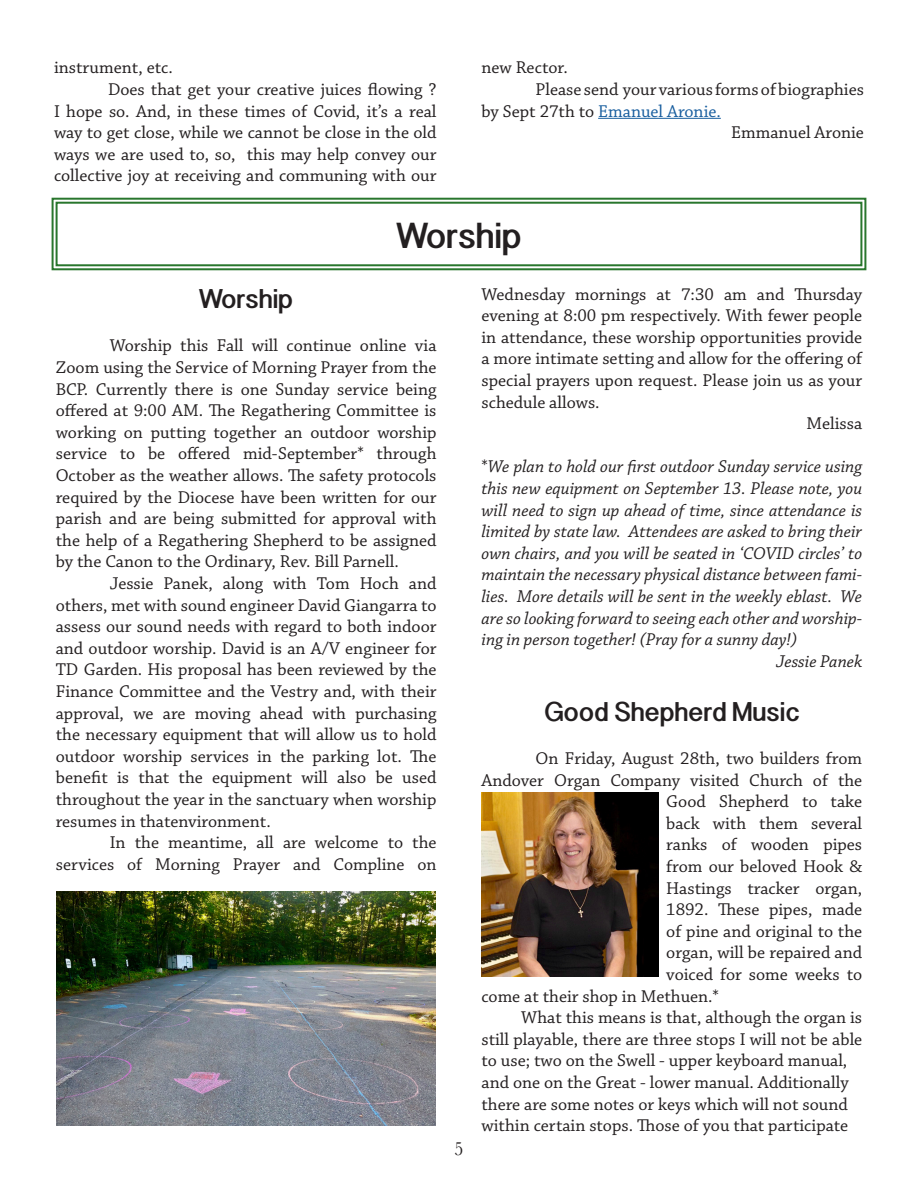
<style>
.page{position:relative;width:918px;height:1188px;background:#fff}
.page>*{position:absolute;margin:0;border:0;box-sizing:border-box;transform-origin:0 0}
.t1{font:700 36px "Devanagari Sangam MN";color:#231f20}
.t2{font:700 27px "Devanagari Sangam MN";color:#231f20}
.t3{font:19.8px "Baskerville";color:#231f20;scale:.91 1}
.t4{font:18px/21.6px "Chaparral Pro";color:#231f20;text-align:justify}
.t5{font:italic 18px/21.6px "Chaparral Pro";color:#231f20;text-align:justify}
.s1{color:#175d9e}
.s2{font-style:normal}
</style>
<div class="page">
<svg style="left:51px;top:197px;width:816px;height:74px"></svg>
<div style="left:56px;top:202px;width:806px;height:64px;border:2px solid #29762d"></div>
<img style="left:482px;top:792px;width:177px;height:185px">
<hr style="left:598px;top:118px;width:123px;height:1px;background:#175d9e">
<img style="left:57px;top:891px;width:379px;height:234px">
<p class="t4" style="left:54px;top:58px;width:121px">instrument, etc.</p>
<p class="t4" style="left:54px;top:79px;width:384px;text-indent:54px">Does that get your creative juices flowing ?<br>I hope so. And, in these times of Covid, it’s a real way to get close, while we cannot be close in the old ways we are used to, so, this may help convey our collective joy at receiving and communing with our</p>
<p class="t4" style="left:482px;top:58px;width:88px">new Rector.</p>
<p class="t4" style="left:482px;top:79px;width:384px;text-indent:54px">Please send your various forms of biographies by Sept 27th to <span class="s1">Emanuel Aronie.</span></p>
<p class="t4" style="left:731px;top:122px;width:134px">Emmanuel Aronie</p>
<p class="t1" style="left:396px;top:214px;width:127px">Worship</p>
<p class="t2" style="left:199px;top:283px;width:95px">Worship</p>
<p class="t4" style="left:56px;top:336px;width:382px;text-indent:54px">Worship this Fall will continue online via Zoom using the Service of Morning Prayer from the BCP. Currently there is one Sunday service being offered at 9:00 AM. The Regathering Committee is working on putting together an outdoor worship service to be offered mid-September* through October as the weather allows. The safety protocols required by the Diocese have been written for our parish and are being submitted for approval with the help of a Regathering Shepherd to be assigned by the Canon to the Ordinary, Rev. Bill Parnell.</p>
<p class="t4" style="left:56px;top:573px;width:382px;text-indent:54px">Jessie Panek, along with Tom Hoch and others, met with sound engineer David Giangarra to assess our sound needs with regard to both indoor and outdoor worship. David is an A/V engineer for TD Garden. His proposal has been reviewed by the Finance Committee and the Vestry and, with their approval, we are moving ahead with purchasing the necessary equipment that will allow us to hold outdoor worship services in the parking lot. The benefit is that the equipment will also be used throughout the year in the sanctuary when worship resumes in thatenvironment.</p>
<p class="t4" style="left:56px;top:832px;width:382px;text-align:right">In the meantime, all are welcome to the services of Morning Prayer and Compline on</p>
<p class="t3" style="left:454px;top:1136px;width:11px">5</p>
<p class="t4" style="left:482px;top:284px;width:382px">Wednesday mornings at 7:30 am and Thursday evening at 8:00 pm respectively. With fewer people in attendance, these worship opportunities provide a more intimate setting and allow for the offering of special prayers upon request. Please join us as your schedule allows.</p>
<p class="t4" style="left:807px;top:413px;width:57px">Melissa</p>
<p class="t5" style="left:482px;top:457px;width:382px"><span class="s2">*</span>We plan to hold our first outdoor Sunday service using this new equipment on September 13. Please note, you will need to sign up ahead of time, since attendance is limited by state law. Attendees are asked to bring their own chairs, and you will be seated in ‘COVID circles’ to maintain the necessary physical distance between fami&shy;lies. More details will be sent in the weekly eblast. We are so looking forward to seeing each other and worship&shy;ing in person together! (Pray for a sunny day!)</p>
<p class="t5" style="left:776px;top:651px;width:88px">Jessie Panek</p>
<p class="t2" style="left:544px;top:696px;width:257px">Good Shepherd Music</p>
<p class="t4" style="left:536px;top:748px;width:328px">On Friday, August 28th, two builders from</p>
<p class="t4" style="left:482px;top:770px;width:382px">Andover Organ Company visited Church of the</p>
<p class="t4" style="left:666px;top:791px;width:197px">Good Shepherd to take</p>
<p class="t4" style="left:666px;top:813px;width:197px">back with them several</p>
<p class="t4" style="left:666px;top:835px;width:197px">ranks of wooden pipes</p>
<p class="t4" style="left:666px;top:856px;width:197px">from our beloved Hook &amp;</p>
<p class="t4" style="left:666px;top:878px;width:197px">Hastings tracker organ,</p>
<p class="t4" style="left:666px;top:899px;width:197px">1892. These pipes, made</p>
<p class="t4" style="left:666px;top:921px;width:197px">of pine and original to the</p>
<p class="t4" style="left:666px;top:943px;width:197px">organ, will be repaired and</p>
<p class="t4" style="left:666px;top:964px;width:197px">voiced for some weeks to</p>
<p class="t4" style="left:482px;top:986px;width:239px">come at their shop in Methuen.*</p>
<p class="t4" style="left:482px;top:1007px;width:382px;text-indent:40px">What this means is that, although the organ is still playable, there are three stops I will not be able to use; two on the Swell - upper keyboard manual,</p>
<p class="t4" style="left:482px;top:1072px;width:369px">and one on the Great - lower manual. Additionally there are some notes or keys which will not sound within certain stops. Those of you that participate</p>
</div>
